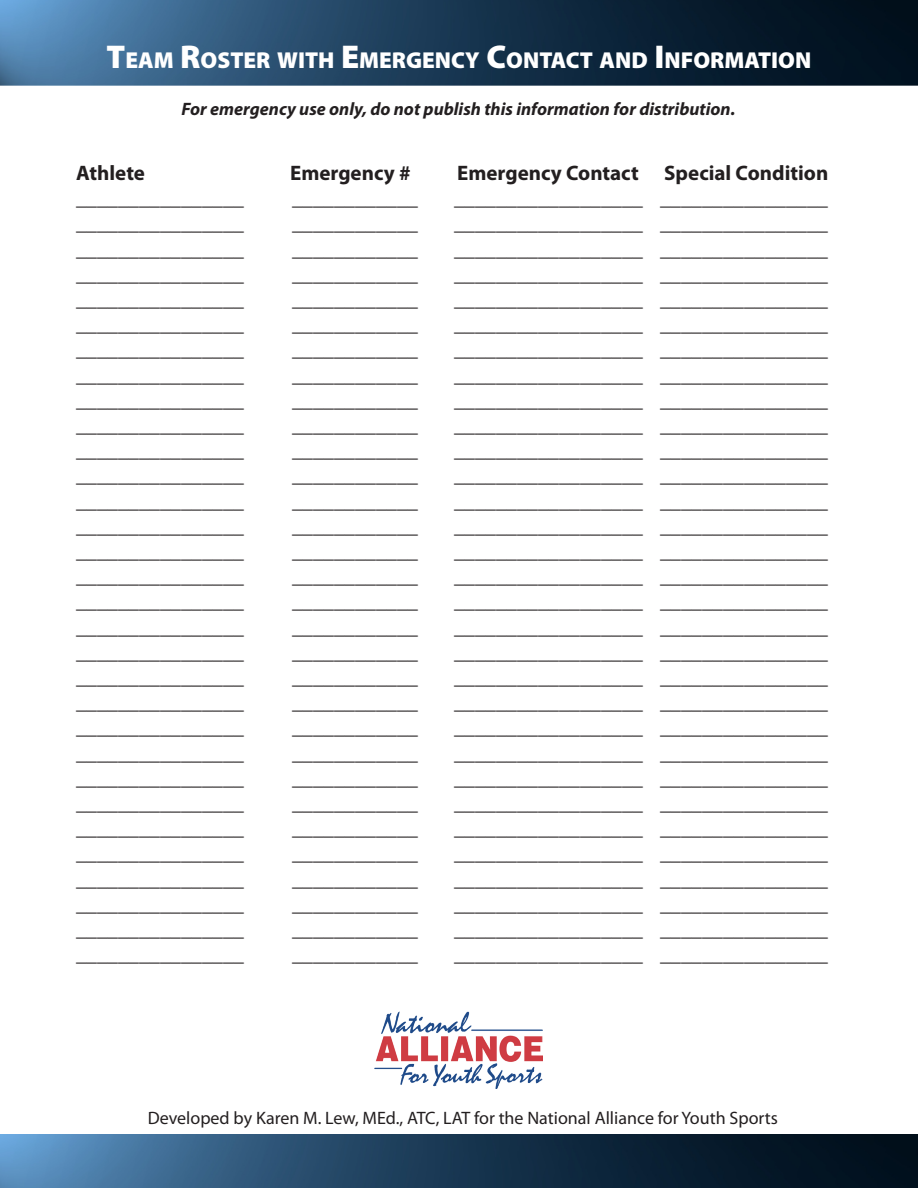
<style>
.page{position:relative;width:918px;height:1188px;background:#fff}
.page>*{position:absolute;margin:0;border:0;box-sizing:border-box;transform-origin:0 0}
.t1{font:900 23.1px "Myriad Pro";color:#fff}
.t2{font:700 21px "Myriad Pro";color:#231f20}
.t3{font:18px "Myriad Pro";color:#231f20}
.t4{font:italic 700 18px "Myriad Pro";color:#231f20}
.s1{font-size:33px}
</style>
<div class="page">
<img style="left:0;top:0;width:918px;height:86px">
<img style="left:0;top:1134px;width:918px;height:54px">
<img style="left:374px;top:1012px;width:169px;height:76px">
<p class="t1" style="left:107px;top:47px;width:706px"><span class="s1">T</span>EAM <span class="s1">R</span>OSTER WITH <span class="s1">E</span>MERGENCY <span class="s1">C</span>ONTACT AND <span class="s1">I</span> NFORMATION</p>
<p class="t4" style="left:181px;top:97px;width:556px">For emergency use only, do not publish this information for distribution.</p>
<p class="t2" style="left:76px;top:159px;width:70px">Athlete</p>
<p class="t2" style="left:290px;top:159px;width:122px">Emergency #</p>
<p class="t2" style="left:457px;top:159px;width:373px">Emergency Contact Special Condition</p>
<p class="t2" style="left:76px;top:184px;width:169px">________________</p>
<p class="t2" style="left:292px;top:184px;width:127px">____________</p>
<p class="t2" style="left:454px;top:184px;width:375px">__________________ ________________</p>
<p class="t2" style="left:76px;top:210px;width:169px">________________</p>
<p class="t2" style="left:292px;top:210px;width:127px">____________</p>
<p class="t2" style="left:454px;top:210px;width:375px">__________________ ________________</p>
<p class="t2" style="left:76px;top:235px;width:169px">________________</p>
<p class="t2" style="left:292px;top:235px;width:127px">____________</p>
<p class="t2" style="left:454px;top:235px;width:375px">__________________ ________________</p>
<p class="t2" style="left:76px;top:260px;width:169px">________________</p>
<p class="t2" style="left:292px;top:260px;width:127px">____________</p>
<p class="t2" style="left:454px;top:260px;width:375px">__________________ ________________</p>
<p class="t2" style="left:76px;top:285px;width:169px">________________</p>
<p class="t2" style="left:292px;top:285px;width:127px">____________</p>
<p class="t2" style="left:454px;top:285px;width:375px">__________________ ________________</p>
<p class="t2" style="left:76px;top:310px;width:169px">________________</p>
<p class="t2" style="left:292px;top:310px;width:127px">____________</p>
<p class="t2" style="left:454px;top:310px;width:375px">__________________ ________________</p>
<p class="t2" style="left:76px;top:336px;width:169px">________________</p>
<p class="t2" style="left:292px;top:336px;width:127px">____________</p>
<p class="t2" style="left:454px;top:336px;width:375px">__________________ ________________</p>
<p class="t2" style="left:76px;top:361px;width:169px">________________</p>
<p class="t2" style="left:292px;top:361px;width:127px">____________</p>
<p class="t2" style="left:454px;top:361px;width:375px">__________________ ________________</p>
<p class="t2" style="left:76px;top:386px;width:169px">________________</p>
<p class="t2" style="left:292px;top:386px;width:127px">____________</p>
<p class="t2" style="left:454px;top:386px;width:375px">__________________ ________________</p>
<p class="t2" style="left:76px;top:411px;width:169px">________________</p>
<p class="t2" style="left:292px;top:411px;width:127px">____________</p>
<p class="t2" style="left:454px;top:411px;width:375px">__________________ ________________</p>
<p class="t2" style="left:76px;top:436px;width:169px">________________</p>
<p class="t2" style="left:292px;top:436px;width:127px">____________</p>
<p class="t2" style="left:454px;top:436px;width:375px">__________________ ________________</p>
<p class="t2" style="left:76px;top:462px;width:169px">________________</p>
<p class="t2" style="left:292px;top:462px;width:127px">____________</p>
<p class="t2" style="left:454px;top:462px;width:375px">__________________ ________________</p>
<p class="t2" style="left:76px;top:487px;width:169px">________________</p>
<p class="t2" style="left:292px;top:487px;width:127px">____________</p>
<p class="t2" style="left:454px;top:487px;width:375px">__________________ ________________</p>
<p class="t2" style="left:76px;top:512px;width:169px">________________</p>
<p class="t2" style="left:292px;top:512px;width:127px">____________</p>
<p class="t2" style="left:454px;top:512px;width:375px">__________________ ________________</p>
<p class="t2" style="left:76px;top:537px;width:169px">________________</p>
<p class="t2" style="left:292px;top:537px;width:127px">____________</p>
<p class="t2" style="left:454px;top:537px;width:375px">__________________ ________________</p>
<p class="t2" style="left:76px;top:562px;width:169px">________________</p>
<p class="t2" style="left:292px;top:562px;width:127px">____________</p>
<p class="t2" style="left:454px;top:562px;width:375px">__________________ ________________</p>
<p class="t2" style="left:76px;top:588px;width:169px">________________</p>
<p class="t2" style="left:292px;top:588px;width:127px">____________</p>
<p class="t2" style="left:454px;top:588px;width:375px">__________________ ________________</p>
<p class="t2" style="left:76px;top:613px;width:169px">________________</p>
<p class="t2" style="left:292px;top:613px;width:127px">____________</p>
<p class="t2" style="left:454px;top:613px;width:375px">__________________ ________________</p>
<p class="t2" style="left:76px;top:638px;width:169px">________________</p>
<p class="t2" style="left:292px;top:638px;width:127px">____________</p>
<p class="t2" style="left:454px;top:638px;width:375px">__________________ ________________</p>
<p class="t2" style="left:76px;top:663px;width:169px">________________</p>
<p class="t2" style="left:292px;top:663px;width:127px">____________</p>
<p class="t2" style="left:454px;top:663px;width:375px">__________________ ________________</p>
<p class="t2" style="left:76px;top:688px;width:169px">________________</p>
<p class="t2" style="left:292px;top:688px;width:127px">____________</p>
<p class="t2" style="left:454px;top:688px;width:375px">__________________ ________________</p>
<p class="t2" style="left:76px;top:714px;width:169px">________________</p>
<p class="t2" style="left:292px;top:714px;width:127px">____________</p>
<p class="t2" style="left:454px;top:714px;width:375px">__________________ ________________</p>
<p class="t2" style="left:76px;top:739px;width:169px">________________</p>
<p class="t2" style="left:292px;top:739px;width:127px">____________</p>
<p class="t2" style="left:454px;top:739px;width:375px">__________________ ________________</p>
<p class="t2" style="left:76px;top:764px;width:169px">________________</p>
<p class="t2" style="left:292px;top:764px;width:127px">____________</p>
<p class="t2" style="left:454px;top:764px;width:375px">__________________ ________________</p>
<p class="t2" style="left:76px;top:789px;width:169px">________________</p>
<p class="t2" style="left:292px;top:789px;width:127px">____________</p>
<p class="t2" style="left:454px;top:789px;width:375px">__________________ ________________</p>
<p class="t2" style="left:76px;top:814px;width:169px">________________</p>
<p class="t2" style="left:292px;top:814px;width:127px">____________</p>
<p class="t2" style="left:454px;top:814px;width:375px">__________________ ________________</p>
<p class="t2" style="left:76px;top:840px;width:169px">________________</p>
<p class="t2" style="left:292px;top:840px;width:127px">____________</p>
<p class="t2" style="left:454px;top:840px;width:375px">__________________ ________________</p>
<p class="t2" style="left:76px;top:865px;width:169px">________________</p>
<p class="t2" style="left:292px;top:865px;width:127px">____________</p>
<p class="t2" style="left:454px;top:865px;width:375px">__________________ ________________</p>
<p class="t2" style="left:76px;top:890px;width:169px">________________</p>
<p class="t2" style="left:292px;top:890px;width:127px">____________</p>
<p class="t2" style="left:454px;top:890px;width:375px">__________________ ________________</p>
<p class="t2" style="left:76px;top:915px;width:169px">________________</p>
<p class="t2" style="left:292px;top:915px;width:127px">____________</p>
<p class="t2" style="left:454px;top:915px;width:375px">__________________ ________________</p>
<p class="t2" style="left:76px;top:940px;width:169px">________________</p>
<p class="t2" style="left:292px;top:940px;width:127px">____________</p>
<p class="t2" style="left:454px;top:940px;width:375px">__________________ ________________</p>
<p class="t3" style="left:148px;top:1107px;width:632px">Developed by Karen M. Lew, MEd., ATC, LAT for the National Alliance for Youth Sports</p>
</div>
